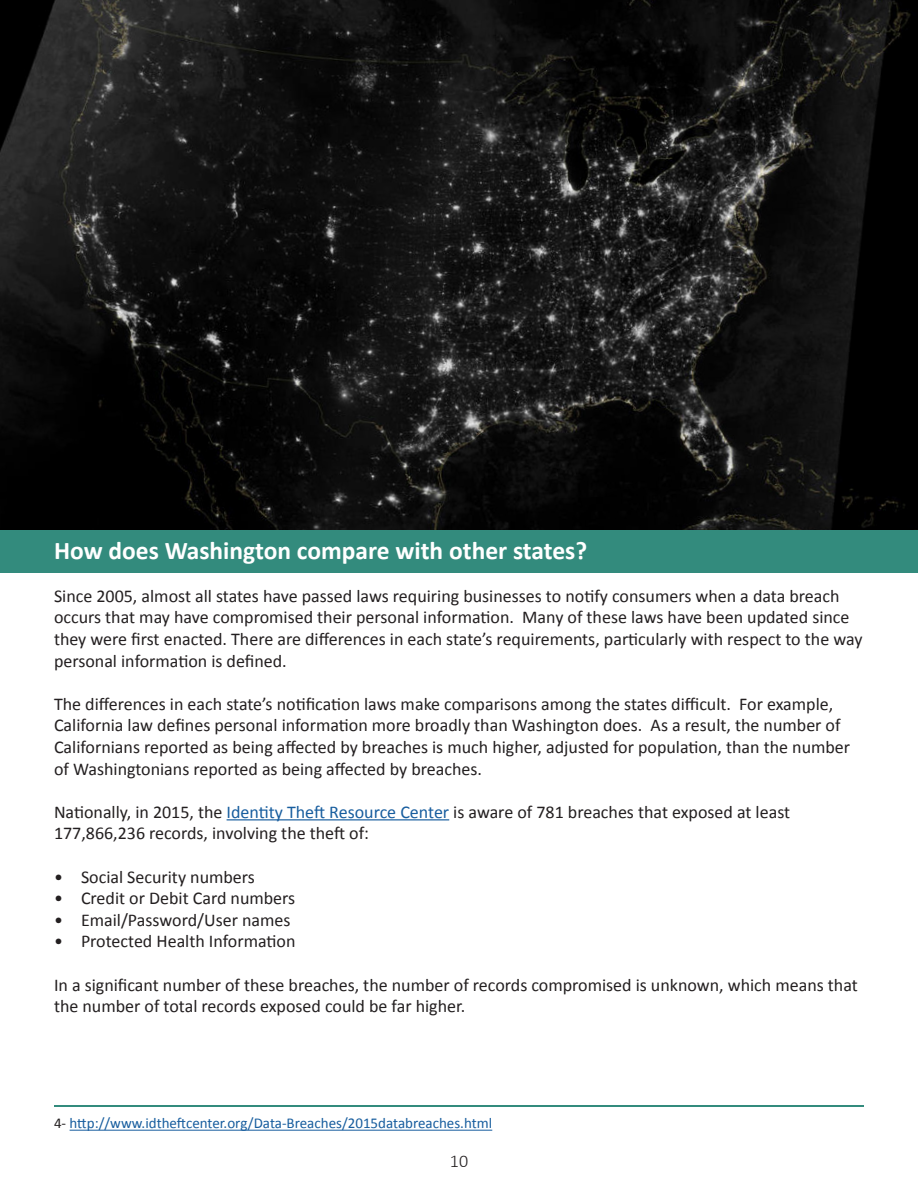
<style>
.page{position:relative;width:918px;height:1188px;background:#fff}
.page>*{position:absolute;margin:0;border:0;box-sizing:border-box;transform-origin:0 0}
.t1{font:700 25.5px "Calibri";color:#fff}
.t2{font:18px/21.6px "Calibri";color:#231f20}
.t3{font:300 18px "Calibri";color:#231f20}
.t4{font:15px "Calibri";color:#175d9e}
.s1{color:#175d9e}
.s2{color:#231f20}
</style>
<div class="page">
<img style="left:0;top:0;width:918px;height:530px">
<div style="left:0;top:530px;width:918px;height:43px;background:#338b7d"></div>
<hr style="left:227px;top:819px;width:222px;height:1px;background:#175d9e">
<hr style="left:70px;top:1130px;width:422px;height:1px;background:#175d9e">
<hr style="left:54px;top:1105px;width:810px;height:1px;background:#338b7d">
<p class="t1" style="left:54px;top:534px;width:535px">How does Washington compare with other states?</p>
<p class="t2" style="left:54px;top:585px;width:810px">Since 2005, almost all states have passed laws requiring businesses to notify consumers when a data breach occurs that may have compromised their personal information. Many of these laws have been updated since they were first enacted. There are differences in each state’s requirements, particularly with respect to the way personal information is defined.</p>
<p class="t2" style="left:54px;top:693px;width:798px">The differences in each state’s notification laws make comparisons among the states difficult. For example, California law defines personal information more broadly than Washington does. As a result, the number of Californians reported as being affected by breaches is much higher, adjusted for population, than the number of Washingtonians reported as being affected by breaches.</p>
<p class="t2" style="left:54px;top:801px;width:738px">Nationally, in 2015, the <span class="s1">Identity Theft Resource Center</span> is aware of 781 breaches that exposed at least<br>177,866,236 records, involving the theft of:</p>
<p class="t2" style="left:54px;top:866px;width:202px">• Social Security numbers</p>
<p class="t2" style="left:54px;top:888px;width:243px">• Credit or Debit Card numbers</p>
<p class="t2" style="left:54px;top:909px;width:238px">• Email/Password/User names</p>
<p class="t2" style="left:54px;top:931px;width:243px">• Protected Health Information</p>
<p class="t2" style="left:54px;top:974px;width:805px">In a significant number of these breaches, the number of records compromised is unknown, which means that the number of total records exposed could be far higher.</p>
<p class="t4" style="left:54px;top:1114px;width:440px"><span class="s2">4-</span> http://www.idtheftcenter.org/Data-Breaches/2015databreaches.html</p>
<p class="t3" style="left:450px;top:1150px;width:20px">10</p>
</div>
